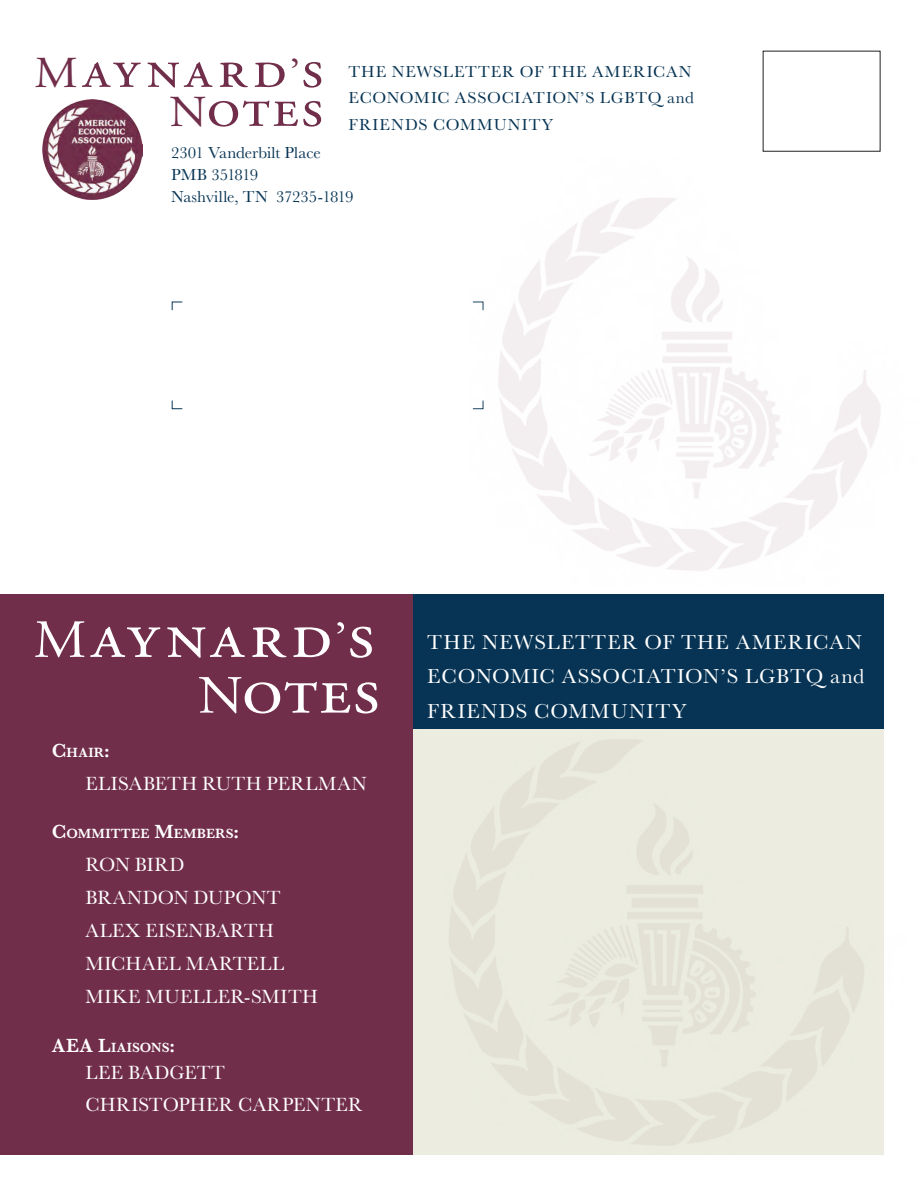
<style>
.page{position:relative;width:918px;height:1188px;background:#fff}
.page>*{position:absolute;margin:0;border:0;box-sizing:border-box;transform-origin:0 0}
.t1{font:67.5px "Adobe Garamond Pro";letter-spacing:.045em;color:#fff;scale:1.08 1}
.t2{font:55.5px "Adobe Garamond Pro";letter-spacing:.065em;color:#712e4a;scale:1.08 1}
.Body_Text{font:21px/34.5px "Baskerville";letter-spacing:.045em;color:#fff;text-align:justify}
.Body_Text-2{font:19.8px "Baskerville";letter-spacing:.02em;color:#fff}
.Body_Text-3{font:600 19.8px "Baskerville";color:#fff}
.Body_Text-4{font:16.5px/26.2px "Baskerville";letter-spacing:.055em;color:#073454}
.Body_Text-5{font:16.5px "Baskerville";letter-spacing:-.01em;color:#073454}
.Body_Text-6{font:16.5px "Baskerville";color:#073454}
.Body_Text-7{font:16.5px "Baskerville";letter-spacing:-.045em;color:#073454}
.Body_Text-8{font:600 13.8px "Baskerville";letter-spacing:.02em;color:#fff}
.Body_Text-9{font:600 13.8px "Baskerville";color:#fff}
.s1{font-size:44.25px}
.s2{font-size:40.8px}
.s3{font-size:53.7px}
.s4{font-size:49.65px}
.s5{font-size:19.8px}
</style>
<div class="page">
<svg style="left:171px;top:301px;width:12px;height:10px"></svg>
<svg style="left:171px;top:400px;width:12px;height:10px"></svg>
<img style="left:472px;top:198px;width:409px;height:373px">
<img style="left:43px;top:100px;width:100px;height:99px">
<div style="left:406px;top:594px;width:478px;height:135px;background:#073454"></div>
<div style="left:0;top:594px;width:412px;height:560px;background:#712e4a"></div>
<p class="t2" style="left:34px;top:36px;width:269px"><span class="s1">M</span>aynard<span class="s2">’</span>s</p>
<p class="t2" style="left:170px;top:75px;width:144px"><span class="s1">N</span>otes</p>
<p class="Body_Text-6" style="left:171px;top:143px;width:151px">2301 Vanderbilt Place</p>
<p class="Body_Text-7" style="left:171px;top:164px;width:89px">PMB 351819</p>
<p class="Body_Text-5" style="left:171px;top:186px;width:184px">Nashville, TN 37235-1819</p>
<p class="Body_Text-4" style="left:349px;top:59px;width:347px">THE NEWSLETTER OF THE AMERICAN<br>ECONOMIC ASSOCIATION’S LGBTQ and<br>FRIENDS COMMUNITY</p>
<p class="t1" style="left:34px;top:595px;width:317px"><span class="s3">M</span>aynard<span class="s4">’</span>s</p>
<p class="t1" style="left:198px;top:651px;width:170px"><span class="s3">N</span>otes</p>
<p class="Body_Text-8" style="left:52px;top:742px;width:60px"><span class="s5">C</span>HAIR<span class="s5">:</span></p>
<p class="Body_Text-2" style="left:86px;top:770px;width:282px">ELISABETH RUTH PERLMAN</p>
<p class="Body_Text-8" style="left:52px;top:824px;width:189px"><span class="s5">C</span>OMMITTEE <span class="s5">M</span>EMBERS<span class="s5">:</span></p>
<p class="Body_Text-2" style="left:86px;top:852px;width:101px">RON BIRD</p>
<p class="Body_Text-2" style="left:86px;top:885px;width:197px">BRANDON DUPONT</p>
<p class="Body_Text-2" style="left:86px;top:918px;width:190px">ALEX EISENBARTH</p>
<p class="Body_Text-2" style="left:86px;top:951px;width:200px">MICHAEL MARTELL</p>
<p class="Body_Text-2" style="left:86px;top:984px;width:234px">MIKE MUELLER-SMITH</p>
<p class="Body_Text-3" style="left:52px;top:1032px;width:15px">AEA</p>
<p class="Body_Text-9" style="left:98px;top:1038px;width:79px"><span class="s5">L</span>IAISONS<span class="s5">:</span></p>
<p class="Body_Text-2" style="left:86px;top:1060px;width:141px">LEE BADGETT</p>
<p class="Body_Text-2" style="left:86px;top:1091px;width:279px">CHRISTOPHER CARPENTER</p>
<p class="Body_Text" style="left:427px;top:625px;width:439px">THE NEWSLETTER OF THE AMERICAN ECONOMIC ASSOCIATION’S LGBTQ and FRIENDS COMMUNITY</p>
</div>
